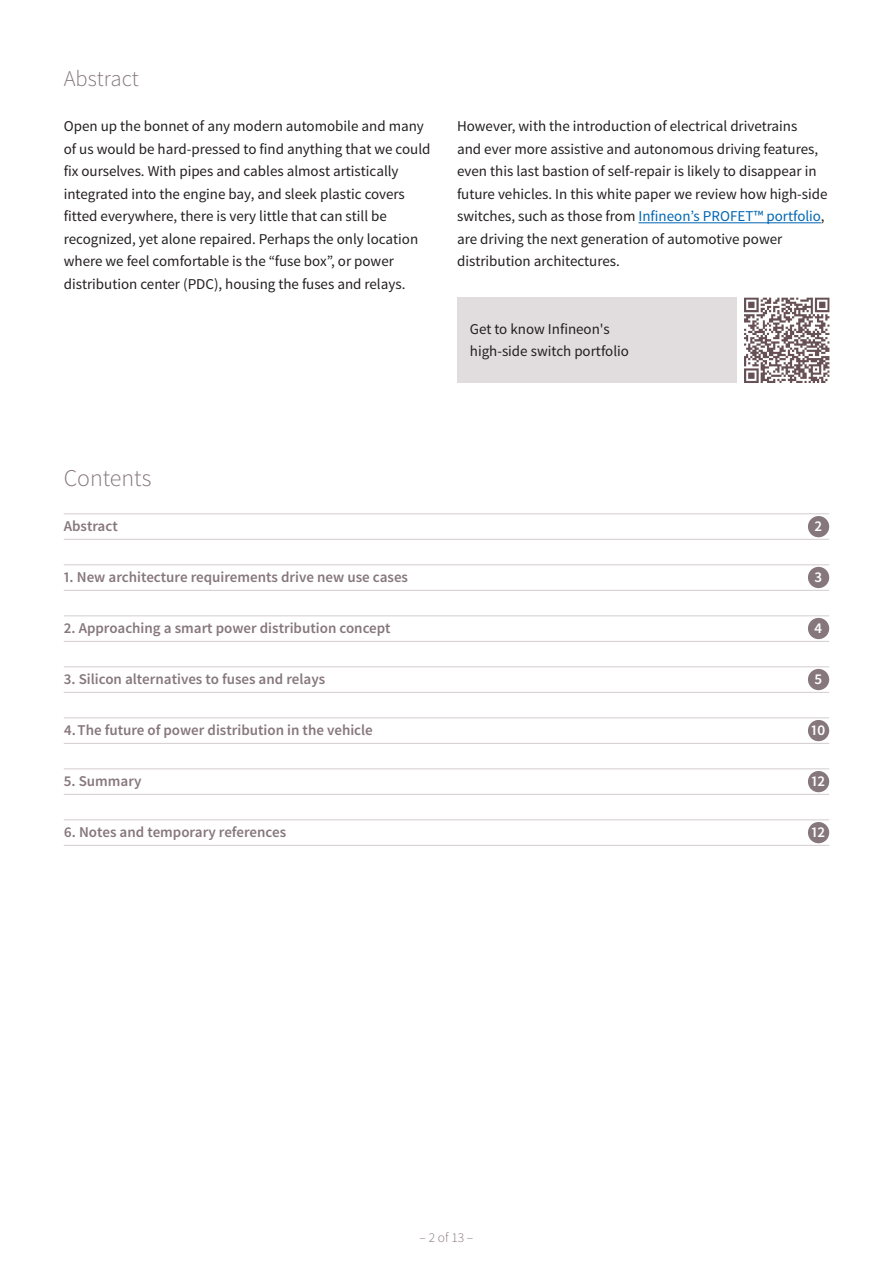
<style>
.page{position:relative;width:893px;height:1263px;background:#fff}
.page>*{position:absolute;margin:0;border:0;box-sizing:border-box;transform-origin:0 0}
.Brochure_A4_Subline{font:300 24px "Source Sans Pro";color:#86777c}
.Brochure_A4_Subsubli{font:300 22.5px "Source Sans Pro";color:#86777c}
.Brochure_A4_Copy_10{font:15px/22.5px "Source Sans Pro";color:#231f20}
.Brochure_A4_Content{font:600 15px "Source Sans Pro";color:#86777c}
.Brochure_A4_Content-2{font:600 15px "Source Sans Pro";color:#fff}
.Brochure_A4_Page_Num{font:300 13.5px "Source Sans Pro";color:#86777c}
.s1{color:#0166b3}
</style>
<div class="page">
<hr style="left:638px;top:222px;width:183px;height:1px;background:#0166b3">
<div style="left:457px;top:298px;width:280px;height:85px;background:#e1dcdd"></div>
<div style="left:808px;top:516px;width:21px;height:21px;background:#86777c;border-radius:50%"></div>
<div style="left:808px;top:669px;width:21px;height:21px;background:#86777c;border-radius:50%"></div>
<div style="left:808px;top:720px;width:21px;height:21px;background:#86777c;border-radius:50%"></div>
<div style="left:808px;top:771px;width:21px;height:21px;background:#86777c;border-radius:50%"></div>
<div style="left:808px;top:822px;width:21px;height:21px;background:#86777c;border-radius:50%"></div>
<div style="left:808px;top:618px;width:21px;height:21px;background:#86777c;border-radius:50%"></div>
<div style="left:808px;top:567px;width:21px;height:21px;background:#86777c;border-radius:50%"></div>
<hr style="left:64px;top:513px;width:765px;height:1px;background:#d3cccf">
<hr style="left:64px;top:539px;width:765px;height:1px;background:#d3cccf">
<hr style="left:64px;top:564px;width:765px;height:1px;background:#d3cccf">
<hr style="left:64px;top:590px;width:765px;height:1px;background:#d3cccf">
<hr style="left:64px;top:615px;width:765px;height:1px;background:#d3cccf">
<hr style="left:64px;top:641px;width:765px;height:1px;background:#d3cccf">
<hr style="left:64px;top:666px;width:765px;height:1px;background:#d3cccf">
<hr style="left:64px;top:692px;width:765px;height:1px;background:#d3cccf">
<hr style="left:64px;top:717px;width:765px;height:1px;background:#d3cccf">
<hr style="left:64px;top:743px;width:765px;height:1px;background:#d3cccf">
<hr style="left:64px;top:768px;width:765px;height:1px;background:#d3cccf">
<hr style="left:64px;top:794px;width:765px;height:1px;background:#d3cccf">
<hr style="left:64px;top:819px;width:765px;height:1px;background:#d3cccf">
<hr style="left:64px;top:845px;width:765px;height:1px;background:#d3cccf">
<img style="left:744px;top:298px;width:85px;height:85px">
<p class="Brochure_A4_Subsubli" style="left:64px;top:65px;width:77px">Abstract</p>
<p class="Brochure_A4_Copy_10" style="left:64px;top:115px;width:368px">Open up the bonnet of any modern automobile and many of us would be hard-pressed to find anything that we could fix ourselves. With pipes and cables almost artistically integrated into the engine bay, and sleek plastic covers fitted everywhere, there is very little that can still be recognized, yet alone repaired. Perhaps the only location where we feel comfortable is the “fuse box”, or power distribution center (PDC), housing the fuses and relays.</p>
<p class="Brochure_A4_Copy_10" style="left:457px;top:115px;width:372px">However, with the introduction of electrical drivetrains<br>and ever more assistive and autonomous driving features, even this last bastion of self-repair is likely to disappear in future vehicles. In this white paper we review how high-side switches, such as those from <span class="s1">Infineon’s PROFET™ portfolio</span>, are driving the next generation of automotive power distribution architectures.</p>
<p class="Brochure_A4_Copy_10" style="left:470px;top:318px;width:161px">Get to know Infineon's high-side switch portfolio</p>
<p class="Brochure_A4_Subline" style="left:64px;top:463px;width:89px">Contents</p>
<p class="Brochure_A4_Content" style="left:64px;top:517px;width:56px">Abstract</p>
<p class="Brochure_A4_Content-2" style="left:814px;top:517px;width:9px">2</p>
<p class="Brochure_A4_Content" style="left:64px;top:568px;width:346px">1. New architecture requirements drive new use cases</p>
<p class="Brochure_A4_Content-2" style="left:814px;top:568px;width:9px">3</p>
<p class="Brochure_A4_Content" style="left:64px;top:619px;width:328px">2. Approaching a smart power distribution concept</p>
<p class="Brochure_A4_Content-2" style="left:814px;top:619px;width:10px">4</p>
<p class="Brochure_A4_Content" style="left:64px;top:670px;width:263px">3. Silicon alternatives to fuses and relays</p>
<p class="Brochure_A4_Content-2" style="left:814px;top:670px;width:9px">5</p>
<p class="Brochure_A4_Content" style="left:64px;top:721px;width:311px">4.The future of power distribution in the vehicle</p>
<p class="Brochure_A4_Content-2" style="left:811px;top:721px;width:16px">10</p>
<p class="Brochure_A4_Content" style="left:64px;top:772px;width:79px">5. Summary</p>
<p class="Brochure_A4_Content-2" style="left:811px;top:772px;width:15px">12</p>
<p class="Brochure_A4_Content" style="left:64px;top:823px;width:224px">6. Notes and temporary references</p>
<p class="Brochure_A4_Content-2" style="left:811px;top:823px;width:15px">12</p>
<p class="Brochure_A4_Page_Num" style="left:420px;top:1229px;width:55px">– 2 of 13 –</p>
</div>
